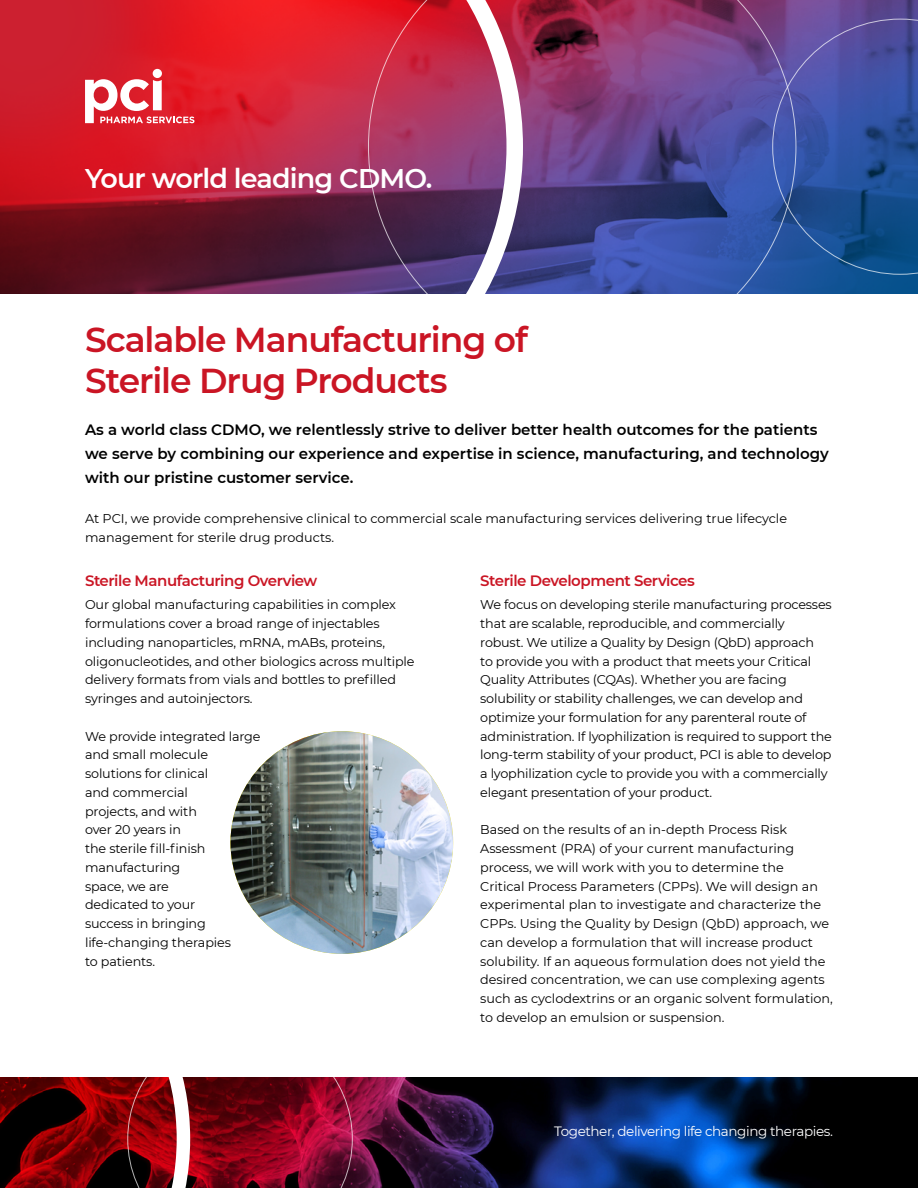
<style>
.page{position:relative;width:918px;height:1188px;background:#fff}
.page>*{position:absolute;margin:0;border:0;box-sizing:border-box;transform-origin:0 0}
.t1{font:600 34.5px/40.5px "Montserrat";letter-spacing:-.03em;color:#ca1524}
.t2{font:600 27px "Montserrat";letter-spacing:-.03em;color:#fff}
.t3{font:600 15px/24px "Montserrat";color:#000}
.t4{font:600 15px "Montserrat";letter-spacing:-.03em;color:#ca1524}
.t5{font:13.5px "Montserrat";letter-spacing:-.03em;color:#fff}
.t6{font:12.75px/18.8px "Montserrat";letter-spacing:-.01em;color:#000}
</style>
<div class="page">
<img style="left:353px;top:1077px;width:565px;height:111px">
<svg style="left:190px;top:1077px;width:163px;height:111px;background:#7e041c"></svg>
<svg style="left:0;top:1077px;width:190px;height:111px;background:#6c1114"></svg>
<svg style="left:0;top:0;width:368px;height:294px;background:#aa1c2e"></svg>
<svg style="left:796px;top:19px;width:122px;height:255px;background:#2f509a"></svg>
<img style="left:368px;top:0;width:428px;height:294px">
<div style="left:153px;top:69px;width:9px;height:9px;background:#fff;border-radius:50%"></div>
<svg style="left:85px;top:79px;width:109px;height:44px"></svg>
<img style="left:230px;top:731px;width:223px;height:223px;border-radius:111px">
<h2 class="t2" style="left:85px;top:159px;width:349px">Your world leading CDMO.</h2>
<h1 class="t1" style="left:85px;top:318px;width:444px">Scalable Manufacturing of<br>Sterile Drug Products</h1>
<p class="t3" style="left:85px;top:417px;width:745px">As a world class CDMO, we relentlessly strive to deliver better health outcomes for the patients we serve by combining our experience and expertise in science, manufacturing, and technology with our pristine customer service.</p>
<p class="t6" style="left:85px;top:509px;width:704px">At PCI, we provide comprehensive clinical to commercial scale manufacturing services delivering true lifecycle management for sterile drug products.</p>
<p class="t4" style="left:85px;top:570px;width:234px">Sterile Manufacturing Overview</p>
<p class="t6" style="left:85px;top:595px;width:331px">Our global manufacturing capabilities in complex formulations cover a broad range of injectables including nanoparticles, mRNA, mABs, proteins, oligonucleotides, and other biologics across multiple delivery formats from vials and bottles to prefilled syringes and autoinjectors.</p>
<p class="t6" style="left:85px;top:726px;width:177px">We provide integrated large and small molecule solutions for clinical<br>and commercial<br>projects, and with<br>over 20 years in<br>the sterile fill-finish manufacturing<br>space, we are<br>dedicated to your<br>success in bringing life-changing therapies<br>to patients.</p>
<p class="t4" style="left:480px;top:570px;width:216px">Sterile Development Services</p>
<p class="t6" style="left:480px;top:595px;width:353px">We focus on developing sterile manufacturing processes that are scalable, reproducible, and commercially<br>robust. We utilize a Quality by Design (QbD) approach<br>to provide you with a product that meets your Critical Quality Attributes (CQAs). Whether you are facing solubility or stability challenges, we can develop and optimize your formulation for any parenteral route of administration. If lyophilization is required to support the long-term stability of your product, PCI is able to develop a lyophilization cycle to provide you with a commercially elegant presentation of your product.</p>
<p class="t6" style="left:480px;top:820px;width:354px">Based on the results of an in-depth Process Risk Assessment (PRA) of your current manufacturing process, we will work with you to determine the<br>Critical Process Parameters (CPPs). We will design an experimental plan to investigate and characterize the CPPs. Using the Quality by Design (QbD) approach, we can develop a formulation that will increase product solubility. If an aqueous formulation does not yield the desired concentration, we can use complexing agents such as cyclodextrins or an organic solvent formulation, to develop an emulsion or suspension.</p>
<p class="t5" style="left:554px;top:1122px;width:280px">Together, delivering life changing therapies.</p>
</div>
